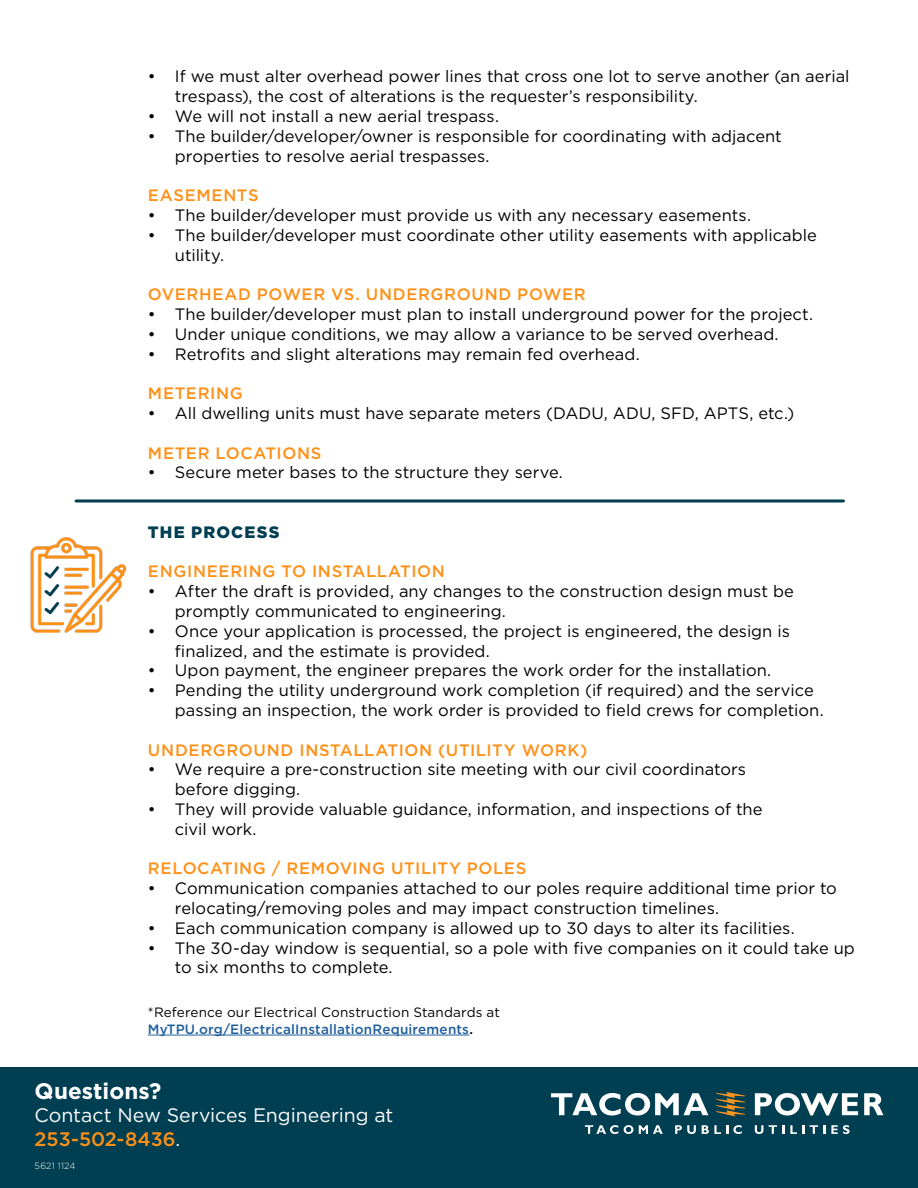
<style>
.page{position:relative;width:918px;height:1188px;background:#fff}
.page>*{position:absolute;margin:0;border:0;box-sizing:border-box;transform-origin:0 0}
.t1{font:700 22.5px "Gotham";letter-spacing:.005em;color:#fff}
.t2{font:19.5px/23.4px "Gotham";letter-spacing:-.005em;color:#fff}
.t3{font:16.5px/19.8px "Gotham";color:#000}
.t4{font:500 16.5px "Gotham";letter-spacing:.04em;color:#ff9017}
.t5{font:900 16.5px "Gotham";letter-spacing:.07em;color:#003e52}
.t6{font:13.5px/16.2px "Gotham";letter-spacing:.01em;color:#000}
.t7{font:300 9px "Gotham";letter-spacing:.03em;color:#fff}
.s1{font-weight:500;color:#215e9e}
.s2{font-weight:500}
.s3{font-weight:500;color:#ff9017}
</style>
<div class="page">
<div style="left:0;top:1067px;width:918px;height:121px;background:#003e52"></div>
<svg style="left:585px;top:1125px;width:33px;height:9px"></svg>
<svg style="left:624px;top:1125px;width:39px;height:9px"></svg>
<svg style="left:675px;top:1125px;width:21px;height:9px"></svg>
<svg style="left:702px;top:1125px;width:40px;height:9px"></svg>
<svg style="left:755px;top:1125px;width:8px;height:9px"></svg>
<svg style="left:769px;top:1125px;width:15px;height:9px"></svg>
<svg style="left:790px;top:1125px;width:14px;height:9px"></svg>
<svg style="left:810px;top:1125px;width:15px;height:9px"></svg>
<svg style="left:831px;top:1125px;width:19px;height:9px"></svg>
<svg style="left:716px;top:1092px;width:29px;height:24px"></svg>
<svg style="left:755px;top:1093px;width:128px;height:23px"></svg>
<svg style="left:551px;top:1093px;width:157px;height:23px"></svg>
<img style="left:30px;top:537px;width:97px;height:96px">
<hr style="left:148px;top:1035px;width:321px;height:1px;background:#215e9e">
<hr style="left:76px;top:500px;width:768px;height:2px;background:#003e52">
<p class="t3" style="left:175px;top:66px;width:676px;text-indent:-27px">• If we must alter overhead power lines that cross one lot to serve another (an aerial trespass), the cost of alterations is the requester’s responsibility.</p>
<p class="t3" style="left:148px;top:106px;width:353px">• We will not install a new aerial trespass.</p>
<p class="t3" style="left:175px;top:126px;width:609px;text-indent:-27px">• The builder/developer/owner is responsible for coordinating with adjacent properties to resolve aerial trespasses.</p>
<p class="t4" style="left:148px;top:184px;width:112px">EASEMENTS</p>
<p class="t3" style="left:148px;top:205px;width:605px">• The builder/developer must provide us with any necessary easements.</p>
<p class="t3" style="left:175px;top:225px;width:644px;text-indent:-27px">• The builder/developer must coordinate other utility easements with applicable utility.</p>
<p class="t4" style="left:148px;top:283px;width:439px">OVERHEAD POWER VS. UNDERGROUND POWER</p>
<p class="t3" style="left:148px;top:304px;width:667px">• The builder/developer must plan to install underground power for the project.</p>
<p class="t3" style="left:148px;top:324px;width:632px">• Under unique conditions, we may allow a variance to be served overhead.</p>
<p class="t3" style="left:148px;top:343px;width:493px">• Retrofits and slight alterations may remain fed overhead.</p>
<p class="t4" style="left:148px;top:382px;width:96px">METERING</p>
<p class="t3" style="left:148px;top:403px;width:648px">• All dwelling units must have separate meters (DADU, ADU, SFD, APTS, etc.)</p>
<p class="t4" style="left:148px;top:442px;width:175px">METER LOCATIONS</p>
<p class="t3" style="left:148px;top:462px;width:417px">• Secure meter bases to the structure they serve.</p>
<p class="t5" style="left:148px;top:521px;width:133px">THE PROCESS</p>
<p class="t4" style="left:148px;top:561px;width:298px">ENGINEERING TO INSTALLATION</p>
<p class="t3" style="left:175px;top:581px;width:620px;text-indent:-27px">• After the draft is provided, any changes to the construction design must be promptly communicated to engineering.</p>
<p class="t3" style="left:175px;top:621px;width:616px;text-indent:-27px">• Once your application is processed, the project is engineered, the design is finalized, and the estimate is provided.</p>
<p class="t3" style="left:148px;top:660px;width:625px">• Upon payment, the engineer prepares the work order for the installation.</p>
<p class="t3" style="left:175px;top:680px;width:650px;text-indent:-27px">• Pending the utility underground work completion (if required) and the service passing an inspection, the work order is provided to field crews for completion.</p>
<p class="t4" style="left:148px;top:739px;width:441px">UNDERGROUND INSTALLATION (UTILITY WORK)</p>
<p class="t3" style="left:175px;top:759px;width:573px;text-indent:-27px">• We require a pre-construction site meeting with our civil coordinators before digging.</p>
<p class="t3" style="left:175px;top:799px;width:589px;text-indent:-27px">• They will provide valuable guidance, information, and inspections of the civil work.</p>
<p class="t4" style="left:148px;top:858px;width:380px">RELOCATING / REMOVING UTILITY POLES</p>
<p class="t3" style="left:175px;top:878px;width:664px;text-indent:-27px">• Communication companies attached to our poles require additional time prior to relocating/removing poles and may impact construction timelines.</p>
<p class="t3" style="left:148px;top:918px;width:648px">• Each communication company is allowed up to 30 days to alter its facilities.</p>
<p class="t3" style="left:175px;top:937px;width:681px;text-indent:-27px">• The 30-day window is sequential, so a pole with five companies on it could take up to six months to complete.</p>
<p class="t6" style="left:148px;top:1004px;width:353px">*Reference our Electrical Construction Standards at<br><span class="s1">MyTPU.org/ElectricalInstallationRequirements</span><span class="s2">.</span></p>
<h1 class="t1" style="left:35px;top:1076px;width:128px">Questions?</h1>
<p class="t2" style="left:35px;top:1103px;width:360px">Contact New Services Engineering at<br><span class="s3">253-502-8436</span>.</p>
<p class="t7" style="left:35px;top:1160px;width:42px">5621 1124</p>
</div>
